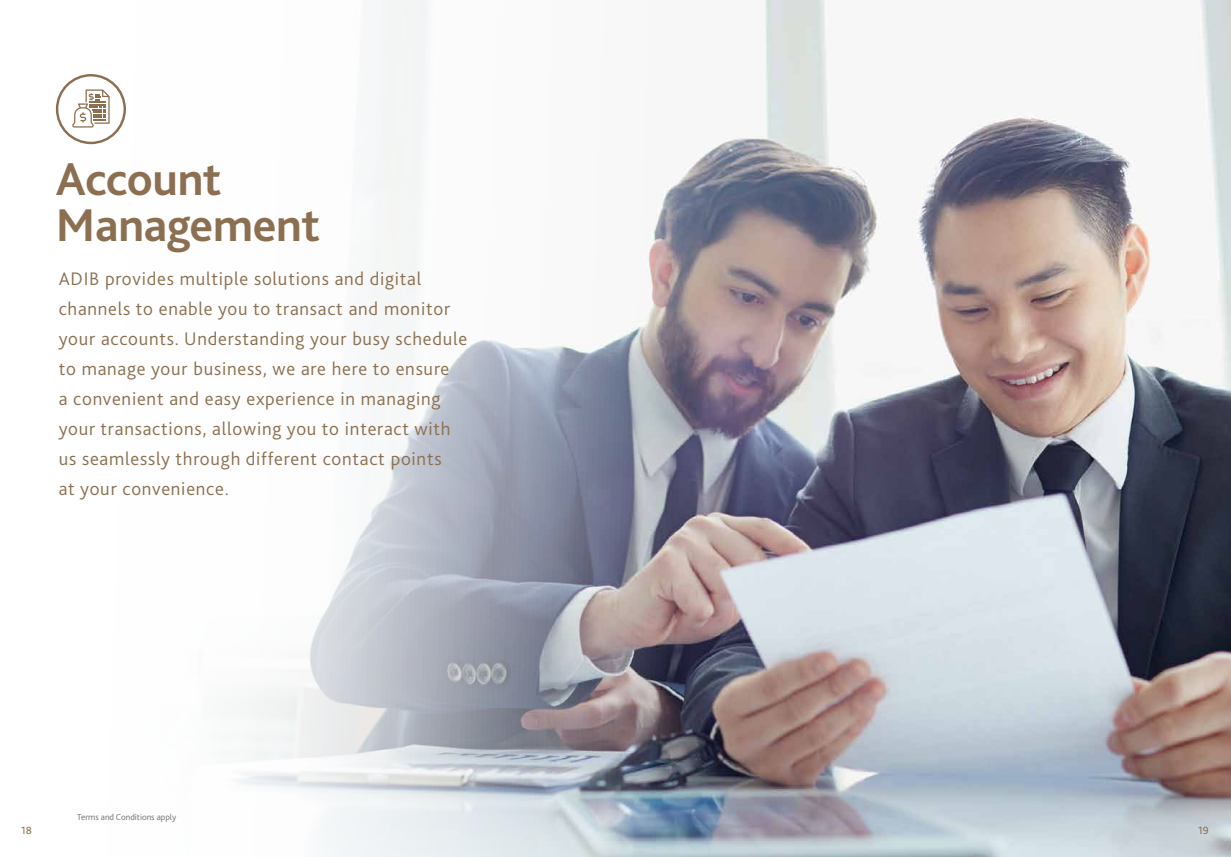
<style>
.page{position:relative;width:1231px;height:857px;background:#fff}
.page>*{position:absolute;margin:0;border:0;box-sizing:border-box;transform-origin:0 0}
.t1{font:700 48px/45.6px "Bliss 2";letter-spacing:-.01em;color:#8b6f50}
.t2{font:300 19px/30px "Bliss 2";letter-spacing:.04em;color:#8b6f50}
.t3{font:11px "Bliss 2";color:#8b6f50}
.t4{font:300 9px "Bliss 2";color:#6d6e71}
</style>
<div class="page">
<img style="left:55px;top:0;width:1175px;height:856px">
<div style="left:56px;top:74px;width:70px;height:70px;border:2px solid #8b6f50;border-radius:50%"></div>
<svg style="left:72px;top:89px;width:38px;height:38px"></svg>
<h1 class="t1" style="left:56px;top:155px;width:265px">Account<br>Management</h1>
<p class="t2" style="left:59px;top:262px;width:410px">ADIB provides multiple solutions and digital channels to enable you to transact and monitor your accounts. Understanding your busy schedule to manage your business, we are here to ensure<br>a convenient and easy experience in managing your transactions, allowing you to interact with us seamlessly through different contact points<br>at your convenience.</p>
<p class="t4" style="left:77px;top:810px;width:101px">Terms and Conditions apply</p>
<p class="t3" style="left:21px;top:823px;width:12px">18</p>
<p class="t3" style="left:1198px;top:823px;width:12px">19</p>
</div>
